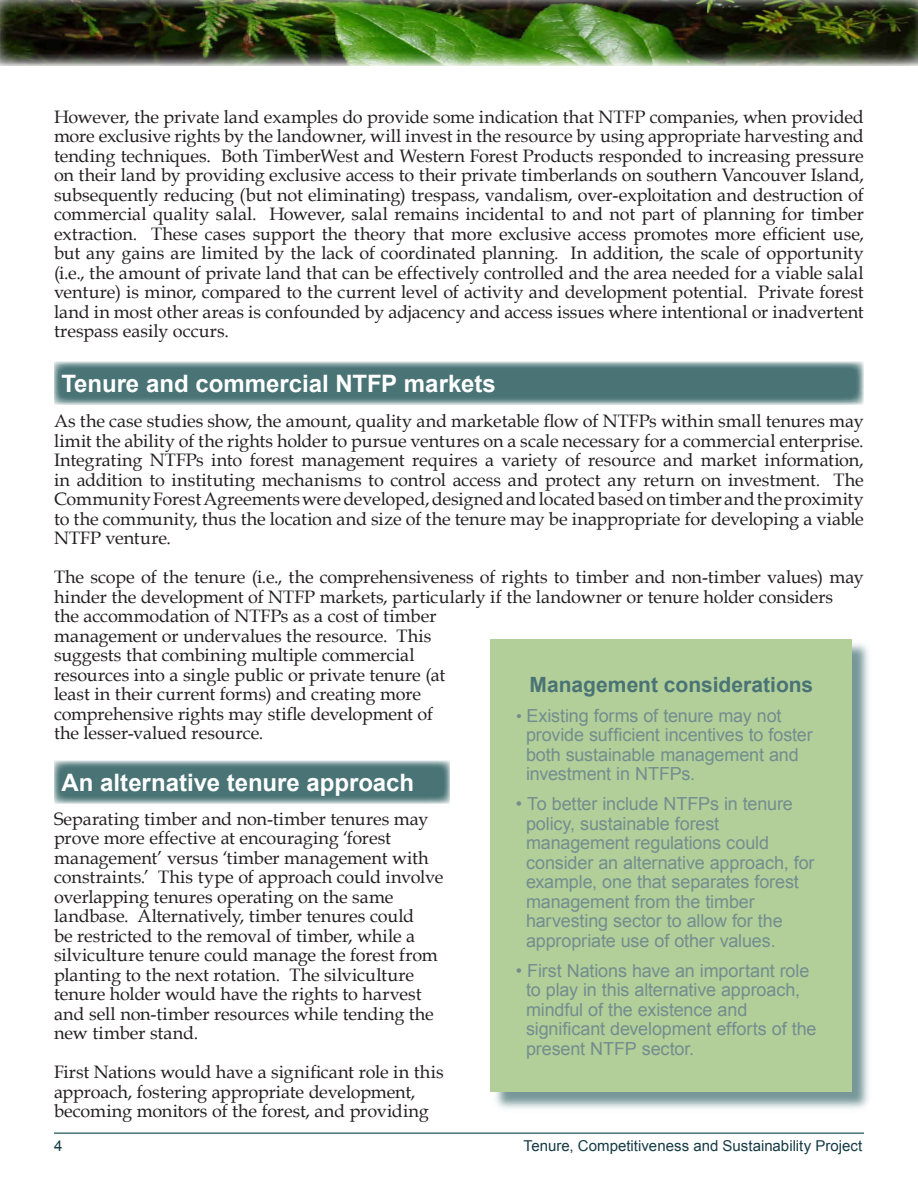
<style>
.page{position:relative;width:918px;height:1188px;background:#fff}
.page>*{position:absolute;margin:0;border:0;box-sizing:border-box;transform-origin:0 0}
.t1{font:700 24px "Arial";color:#fff}
.t2{font:700 21px "Arial";color:#497375}
.t3{font:18px/19.5px "Book Antiqua";letter-spacing:-.005em;color:#231f20}
.t4{font:18px/19.5px "Arial";letter-spacing:-.01em;color:#728d8f}
.t5{font:15px "Arial";color:#163b45}
.s1{font-size:16.5px}
</style>
<div class="page">
<hr style="left:54px;top:1132px;width:810px;height:2px;background:#497375">
<img style="left:0;top:0;width:918px;height:66px">
<svg style="left:54px;top:760px;width:396px;height:44px;background:#618587"></svg>
<svg style="left:54px;top:361px;width:810px;height:44px;background:#618587"></svg>
<div style="left:491px;top:640px;width:381px;height:472px;background:#497375;opacity:.75"></div>
<div style="left:490px;top:639px;width:362px;height:453px;background:#b3cf99"></div>
<p class="t3" style="left:54px;top:106px;width:811px;text-align:justify">However, the private land examples do provide some indication that NTFP companies, when provided more exclusive rights by the landowner, will invest in the resource by using appropriate harvesting and tending techniques. Both TimberWest and Western Forest Products responded to increasing pressure on their land by providing exclusive access to their private timberlands on southern Vancouver Island, subsequently reducing (but not eliminating) trespass, vandalism, over-exploitation and destruction of commercial quality salal. However, salal remains incidental to and not part of planning for timber extraction. These cases support the theory that more exclusive access promotes more efficient use, but any gains are limited by the lack of coordinated planning. In addition, the scale of opportunity (i.e., the amount of private land that can be effectively controlled and the area needed for a viable salal venture) is minor, compared to the current level of activity and development potential. Private forest land in most other areas is confounded by adjacency and access issues where intentional or inadvertent trespass easily occurs.</p>
<h1 class="t1" style="left:62px;top:368px;width:436px">Tenure and commercial NTFP markets</h1>
<p class="t3" style="left:54px;top:411px;width:811px;text-align:justify">As the case studies show, the amount, quality and marketable flow of NTFPs within small tenures may limit the ability of the rights holder to pursue ventures on a scale necessary for a commercial enterprise.<br>Integrating NTFPs into forest management requires a variety of resource and market information, in addition to instituting mechanisms to control access and protect any return on investment. The Community Forest Agreements were developed, designed and located based on timber and the proximity to the community, thus the location and size of the tenure may be inappropriate for developing a viable NTFP venture.</p>
<p class="t3" style="left:54px;top:567px;width:811px">The scope of the tenure (i.e., the comprehensiveness of rights to timber and non-timber values) may hinder the development of NTFP markets, particularly if the landowner or tenure holder considers</p>
<p class="t3" style="left:54px;top:606px;width:393px">the accommodation of NTFPs as a cost of timber management or undervalues the resource. This suggests that combining multiple commercial resources into a single public or private tenure (at least in their current forms) and creating more comprehensive rights may stifle development of the lesser-valued resource.</p>
<p class="t2" style="left:529px;top:670px;width:285px">Management considerations</p>
<p class="t4" style="left:526px;top:706px;width:288px;text-indent:-10px"><span class="s1">•</span> Existing forms of tenure may not provide sufficient incentives to foster both sustainable management and investment in NTFPs.</p>
<p class="t4" style="left:526px;top:794px;width:290px;text-indent:-10px">• To better include NTFPs in tenure policy, sustainable forest management regulations could consider an alternative approach, for example, one that separates forest management from the timber harvesting sector to allow for the appropriate use of other values.</p>
<p class="t4" style="left:526px;top:961px;width:292px;text-indent:-10px">• First Nations have an important role to play in this alternative approach, mindful of the existence and significant development efforts of the present NTFP sector.</p>
<h1 class="t1" style="left:62px;top:767px;width:354px">An alternative tenure approach</h1>
<p class="t3" style="left:54px;top:808px;width:391px">Separating timber and non-timber tenures may prove more effective at encouraging ‘forest management’ versus ‘timber management with constraints.’ This type of approach could involve overlapping tenures operating on the same landbase. Alternatively, timber tenures could<br>be restricted to the removal of timber, while a silviculture tenure could manage the forest from planting to the next rotation. The silviculture tenure holder would have the rights to harvest and sell non-timber resources while tending the new timber stand.</p>
<p class="t3" style="left:54px;top:1062px;width:391px">First Nations would have a significant role in this approach, fostering appropriate development, becoming monitors of the forest, and providing</p>
<p class="t5" style="left:54px;top:1136px;width:10px">4</p>
<p class="t5" style="left:523px;top:1136px;width:341px">Tenure, Competitiveness and Sustainability Project</p>
</div>
